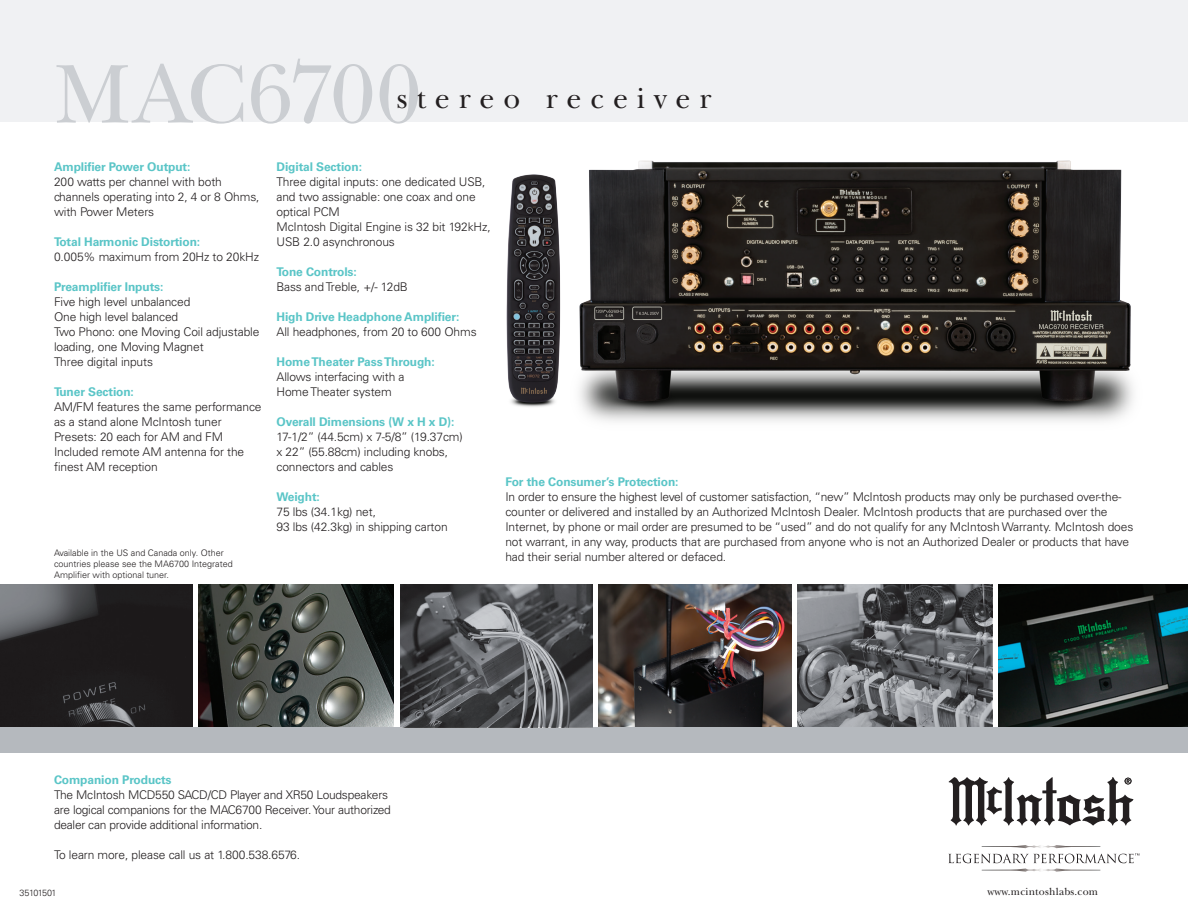
<style>
.page{position:relative;width:1188px;height:918px;background:#fff}
.page>*{position:absolute;margin:0;border:0;box-sizing:border-box;transform-origin:0 0}
.t1{font:87px "New Baskerville Std";letter-spacing:-.015em;color:#cbced2}
.t2{font:30px "New Baskerville Std";letter-spacing:.295em;color:#231f20}
.t3{font:300 12px/15px "Univers LT Std";letter-spacing:-.01em;color:#231f20}
.t4{font:700 12px "Univers LT Std";letter-spacing:-.01em;color:#5ac5c7}
.t5{font:10.65px "New Baskerville Std";letter-spacing:.02em;color:#231f20}
.t6{font:300 9px/10.8px "Univers LT Std";color:#231f20}
.t7{font:300 9px "Univers LT Std";letter-spacing:-.06em;color:#231f20}
.s1{font-weight:700;color:#5ac5c7}
</style>
<div class="page">
<div style="left:0;top:0;width:1188px;height:122px;background:#f0f1f3"></div>
<svg style="left:949px;top:777px;width:184px;height:49px"></svg>
<svg style="left:948px;top:845px;width:191px;height:27px"></svg>
<img style="left:199px;top:585px;width:195px;height:142px">
<img style="left:999px;top:585px;width:189px;height:142px">
<img style="left:599px;top:585px;width:192px;height:142px">
<div style="left:0;top:727px;width:1188px;height:26px;background:#b5b9be"></div>
<svg style="left:0;top:585px;width:193px;height:142px;background:#2a292a"></svg>
<svg style="left:797px;top:585px;width:195px;height:142px;background:#6c6e71"></svg>
<svg style="left:400px;top:585px;width:193px;height:142px;background:#555659"></svg>
<img style="left:579px;top:160px;width:554px;height:262px">
<img style="left:506px;top:174px;width:55px;height:233px">
<p class="t1" style="left:54px;top:44px;width:369px">MAC6700</p>
<p class="t2" style="left:397px;top:80px;width:316px">stereo receiver</p>
<p class="t4" style="left:54px;top:159px;width:138px">Amplifier Power Output:</p>
<p class="t3" style="left:54px;top:174px;width:207px">200 watts per channel with both channels operating into 2, 4 or 8 Ohms, with Power Meters</p>
<p class="t4" style="left:54px;top:234px;width:148px">Total Harmonic Distortion:</p>
<p class="t3" style="left:54px;top:249px;width:207px">0.005% maximum from 20Hz to 20kHz</p>
<p class="t4" style="left:54px;top:279px;width:111px">Preamplifier Inputs:</p>
<p class="t3" style="left:54px;top:294px;width:138px">Five high level unbalanced</p>
<p class="t3" style="left:54px;top:309px;width:126px">One high level balanced</p>
<p class="t3" style="left:54px;top:324px;width:207px">Two Phono: one Moving Coil adjustable loading, one Moving Magnet</p>
<p class="t3" style="left:54px;top:354px;width:101px">Three digital inputs</p>
<p class="t4" style="left:54px;top:384px;width:81px">Tuner Section:</p>
<p class="t3" style="left:54px;top:399px;width:209px">AM/FM features the same performance</p>
<p class="t3" style="left:54px;top:414px;width:169px">as a stand alone McIntosh tuner</p>
<p class="t3" style="left:54px;top:429px;width:171px">Presets: 20 each for AM and FM</p>
<p class="t3" style="left:54px;top:444px;width:192px">Included remote AM antenna for the finest AM reception</p>
<p class="t6" style="left:54px;top:548px;width:180px">Available in the US and Canada only. Other countries please see the MA6700 Integrated<br>Amplifier with optional tuner.</p>
<p class="t4" style="left:276px;top:159px;width:87px">Digital Section:</p>
<p class="t3" style="left:276px;top:174px;width:211px">Three digital inputs: one dedicated USB, and two assignable: one coax and one optical PCM</p>
<p class="t3" style="left:276px;top:219px;width:216px">McIntosh Digital Engine is 32 bit 192kHz,<br>USB 2.0 asynchronous</p>
<p class="t4" style="left:276px;top:264px;width:82px">Tone Controls:</p>
<p class="t3" style="left:276px;top:279px;width:133px">Bass and Treble, +/- 12dB</p>
<p class="t4" style="left:276px;top:309px;width:184px">High Drive Headphone Amplifier:</p>
<p class="t3" style="left:276px;top:324px;width:202px">All headphones, from 20 to 600 Ohms</p>
<p class="t4" style="left:276px;top:354px;width:160px">Home Theater Pass Through:</p>
<p class="t3" style="left:276px;top:369px;width:129px">Allows interfacing with a</p>
<p class="t3" style="left:276px;top:384px;width:117px">Home Theater system</p>
<p class="t4" style="left:276px;top:414px;width:179px">Overall Dimensions (W x H x D):</p>
<p class="t3" style="left:276px;top:429px;width:188px">17-1/2” (44.5cm) x 7-5/8” (19.37cm)</p>
<p class="t3" style="left:276px;top:444px;width:173px">x 22” (55.88cm) including knobs, connectors and cables</p>
<p class="t4" style="left:276px;top:489px;width:45px">Weight:</p>
<p class="t3" style="left:276px;top:504px;width:101px">75 lbs (34.1kg) net,</p>
<p class="t3" style="left:276px;top:519px;width:173px">93 lbs (42.3kg) in shipping carton</p>
<p class="t3" style="left:505px;top:474px;width:629px"><span class="s1">For the Consumer’s Protection:<br></span>In order to ensure the highest level of customer satisfaction, “new” McIntosh products may only be purchased over-the&shy;counter or delivered and installed by an Authorized McIntosh Dealer. McIntosh products that are purchased over the Internet, by phone or mail order are presumed to be “used” and do not qualify for any McIntosh Warranty. McIntosh does not warrant, in any way, products that are purchased from anyone who is not an Authorized Dealer or products that have had their serial number altered or defaced.</p>
<p class="t4" style="left:54px;top:773px;width:119px">Companion Products</p>
<p class="t3" style="left:54px;top:787px;width:338px">The McIntosh MCD550 SACD/CD Player and XR50 Loudspeakers are logical companions for the MAC6700 Receiver. Your authorized dealer can provide additional information.</p>
<p class="t3" style="left:54px;top:847px;width:248px">To learn more, please call us at 1.800.538.6576.</p>
<p class="t7" style="left:20px;top:887px;width:38px">35101501</p>
<p class="t5" style="left:987px;top:885px;width:112px">www.mcintoshlabs.com</p>
</div>
